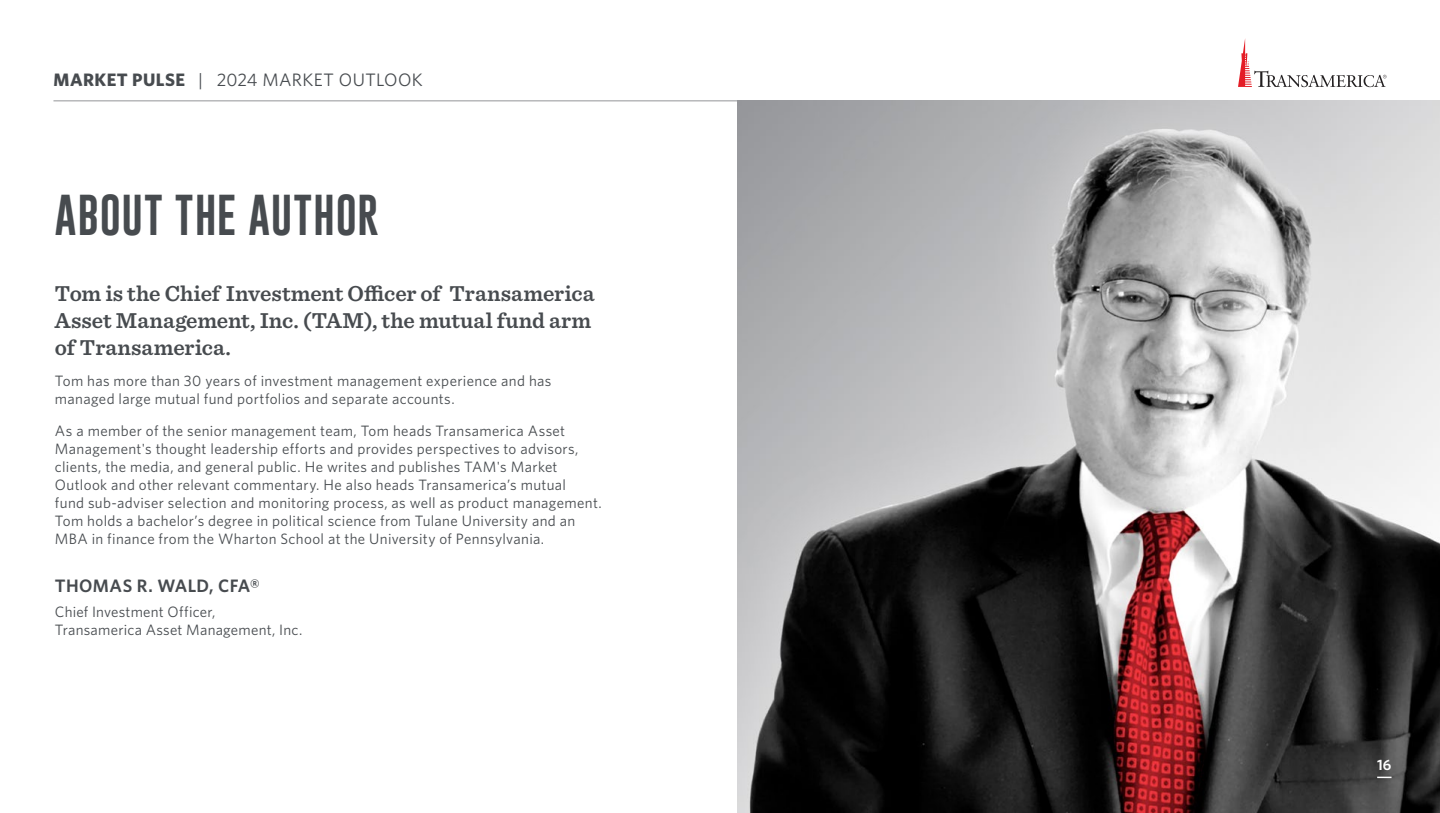
<style>
.page{position:relative;width:1440px;height:813px;background:#fff}
.page>*{position:absolute;margin:0;border:0;box-sizing:border-box;transform-origin:0 0}
.t1{font:42px "Gobold";letter-spacing:.02em;color:#474b4f}
.t2{font:600 22.5px/27px "Sentinel";color:#474b4f}
.t3{font:18px "Whitney";letter-spacing:.02em;color:#474b4f}
.t4{font:600 18px "Whitney";letter-spacing:.02em;color:#474b4f}
.t5{font:15px/18px "Whitney";letter-spacing:.02em;color:#474b4f}
.t6{font:600 15px "Whitney";color:#fff}
.s1{font-weight:700}
</style>
<div class="page">
<hr style="left:53px;top:100px;width:1387px;height:1px;background:#939598">
<svg style="left:1238px;top:38px;width:148px;height:49px"></svg>
<img style="left:737px;top:100px;width:703px;height:712px">
<svg style="left:1377px;top:776px;width:14px;height:1px"></svg>
<p class="t3" style="left:53px;top:68px;width:371px"><span class="s1">MARKET PULSE</span> | 2024 MARKET OUTLOOK</p>
<h1 class="t1" style="left:55px;top:188px;width:325px">ABOUT THE AUTHOR</h1>
<h2 class="t2" style="left:55px;top:278px;width:541px">Tom is the Chief Investment Officer of Transamerica<br>Asset Management, Inc. (TAM), the mutual fund arm of Transamerica.</h2>
<p class="t5" style="left:55px;top:371px;width:498px">Tom has more than 30 years of investment management experience and has managed large mutual fund portfolios and separate accounts.</p>
<p class="t5" style="left:55px;top:421px;width:548px">As a member of the senior management team, Tom heads Transamerica Asset Management's thought leadership efforts and provides perspectives to advisors, clients, the media, and general public. He writes and publishes TAM's Market Outlook and other relevant commentary. He also heads Transamerica’s mutual<br>fund sub-adviser selection and monitoring process, as well as product management.<br>Tom holds a bachelor’s degree in political science from Tulane University and an MBA in finance from the Wharton School at the University of Pennsylvania.</p>
<p class="t4" style="left:55px;top:573px;width:206px">THOMAS R. WALD, CFA®</p>
<p class="t5" style="left:55px;top:601px;width:249px">Chief Investment Officer,<br>Transamerica Asset Management, Inc.</p>
<p class="t6" style="left:1377px;top:754px;width:16px">16</p>
</div>
